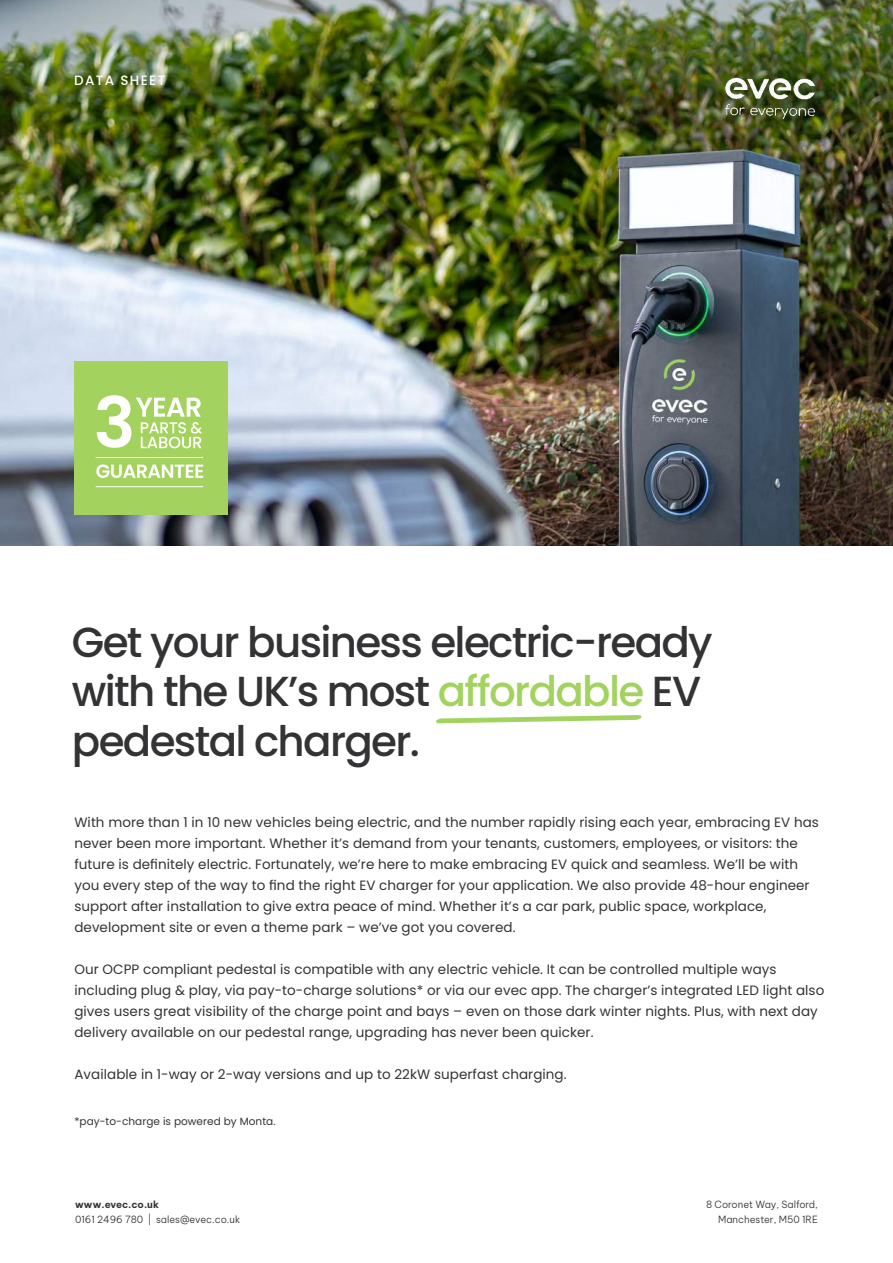
<style>
.page{position:relative;width:893px;height:1263px;background:#fff}
.page>*{position:absolute;margin:0;border:0;box-sizing:border-box;transform-origin:0 0}
.t1{font:500 42px/49.5px "Poppins";letter-spacing:-.04em;color:#333335}
.t2{font:13.5px/21px "Poppins";letter-spacing:.005em;color:#333335}
.t3{font:500 13.5px "Poppins";letter-spacing:.1em;color:#fff}
.t4{font:10.5px "Poppins";letter-spacing:.005em;color:#333335}
.t5{font:300 9.75px/15px "Be Vietnam Pro";color:#333335;text-align:right}
.t6{font:700 9.75px "Be Vietnam Pro";letter-spacing:-.005em;color:#333335}
.s1{color:#a1d35e}
</style>
<div class="page">
<img style="left:0;top:0;width:893px;height:545px">
<div style="left:74px;top:362px;width:154px;height:153px;background:#a3d35e"></div>
<svg style="left:97px;top:395px;width:105px;height:53px"></svg>
<svg style="left:96px;top:464px;width:107px;height:14px"></svg>
<hr style="left:96px;top:457px;width:107px;height:1px;background:#fff">
<hr style="left:96px;top:486px;width:107px;height:1px;background:#fff">
<svg style="left:436px;top:715px;width:206px;height:8px"></svg>
<img style="left:721px;top:74px;width:97px;height:46px">
<p class="t3" style="left:74px;top:75px;width:93px">DATA SHEET</p>
<h1 class="t1" style="left:72px;top:621px;width:642px">Get your business electric-ready with the UK’s most <span class="s1">affordable</span> EV pedestal charger.</h1>
<p class="t2" style="left:74px;top:813px;width:746px">With more than 1 in 10 new vehicles being electric, and the number rapidly rising each year, embracing EV has never been more important. Whether it’s demand from your tenants, customers, employees, or visitors: the future is definitely electric. Fortunately, we’re here to make embracing EV quick and seamless. We’ll be with you every step of the way to find the right EV charger for your application. We also provide 48-hour engineer support after installation to give extra peace of mind. Whether it’s a car park, public space, workplace, development site or even a theme park – we’ve got you covered.</p>
<p class="t2" style="left:74px;top:960px;width:751px">Our OCPP compliant pedestal is compatible with any electric vehicle. It can be controlled multiple ways including plug &amp; play, via pay-to-charge solutions* or via our evec app. The charger’s integrated LED light also gives users great visibility of the charge point and bays – even on those dark winter nights. Plus, with next day delivery available on our pedestal range, upgrading has never been quicker.</p>
<p class="t2" style="left:74px;top:1064px;width:494px">Available in 1-way or 2-way versions and up to 22kW superfast charging.</p>
<p class="t4" style="left:74px;top:1115px;width:203px">*pay-to-charge is powered by Monta.</p>
<p class="t6" style="left:75px;top:1200px;width:85px">www.evec.co.uk</p>
<p class="t5" style="left:75px;top:1212px;width:167px">0161 2496 780 | sales@evec.co.uk</p>
<p class="t5" style="left:706px;top:1197px;width:113px">8 Coronet Way, Salford,<br>Manchester, M50 1RE</p>
</div>
